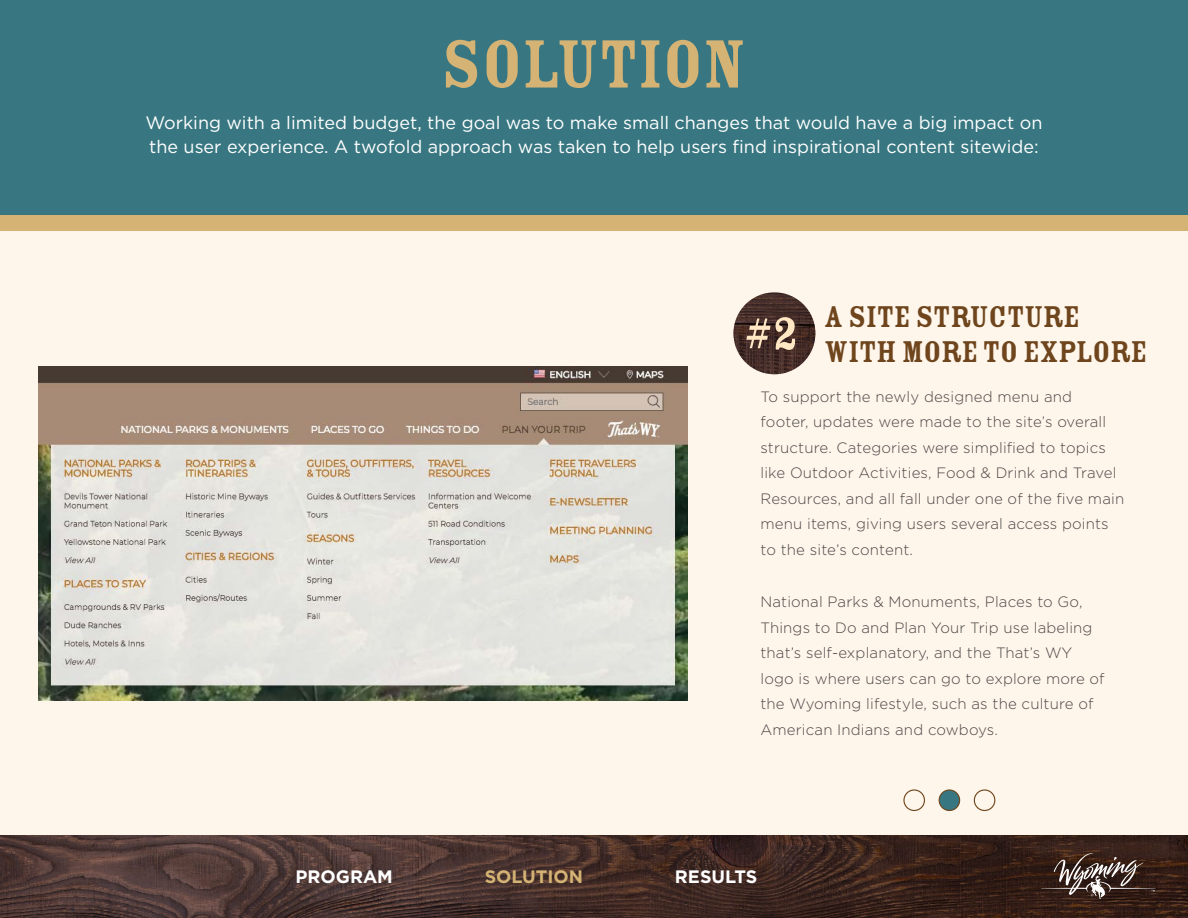
<style>
.page{position:relative;width:1188px;height:918px;background:#fff}
.page>*{position:absolute;margin:0;border:0;box-sizing:border-box;transform-origin:0 0}
.t1{font:75px "Rosewood Std Fill";letter-spacing:-.02em;color:#d4b374}
.t2{font:51px "Rosewood Std Fill";color:#ffe7c4}
.t3{font:33px/34.5px "Rosewood Std Fill";letter-spacing:-.02em;color:#6e451c}
.t4{font:18px/24px "Gotham";color:#fff}
.t5{font:700 18px "Gotham";color:#fff}
.t6{font:700 18px "Gotham";color:#d4b374}
.t7{font:300 15px/25.5px "Gotham";letter-spacing:.01em;color:#4a4747}
</style>
<div class="page">
<div style="left:0;top:231px;width:1188px;height:647px;background:#fff6ea"></div>
<svg style="left:0;top:836px;width:1188px;height:82px;background:#452f29"></svg>
<div style="left:0;top:0;width:1188px;height:223px;background:#387781"></div>
<div style="left:0;top:215px;width:1188px;height:16px;background:#d4b374"></div>
<svg style="left:1041px;top:853px;width:115px;height:46px;background:#53413a"></svg>
<svg style="left:733px;top:292px;width:82px;height:82px;background:#452e29"></svg>
<img style="left:38px;top:366px;width:649px;height:334px">
<div style="left:903px;top:789px;width:22px;height:22px;border:1px solid #6e451c;border-radius:50%"></div>
<div style="left:974px;top:789px;width:21px;height:22px;border:1px solid #6e451c;border-radius:50%"></div>
<div style="left:939px;top:790px;width:21px;height:20px;background:#387781;border-radius:50%"></div>
<div style="left:939px;top:789px;width:21px;height:22px;border:1px solid #6e451c;border-radius:50%"></div>
<h1 class="t1" style="left:441px;top:23px;width:307px">SOLUTION</h1>
<p class="t4" style="left:145px;top:110px;width:899px">Working with a limited budget, the goal was to make small changes that would have a big impact on the user experience. A twofold approach was taken to help users find inspirational content sitewide:</p>
<h3 class="t3" style="left:824px;top:300px;width:325px">A SITE STRUCTURE<br>WITH MORE TO EXPLORE</h3>
<p class="t7" style="left:760px;top:384px;width:365px">To support the newly designed menu and<br>footer, updates were made to the site’s overall structure. Categories were simplified to topics like Outdoor Activities, Food &amp; Drink and Travel Resources, and all fall under one of the five main menu items, giving users several access points to the site’s content.</p>
<h2 class="t2" style="left:744px;top:306px;width:56px">#2</h2>
<p class="t7" style="left:760px;top:589px;width:346px">National Parks &amp; Monuments, Places to Go, Things to Do and Plan Your Trip use labeling that’s self-explanatory, and the That’s WY logo is where users can go to explore more of the Wyoming lifestyle, such as the culture of American Indians and cowboys.</p>
<p class="t5" style="left:296px;top:865px;width:99px">PROGRAM</p>
<p class="t6" style="left:485px;top:865px;width:100px">SOLUTION</p>
<p class="t5" style="left:675px;top:865px;width:84px">RESULTS</p>
</div>
